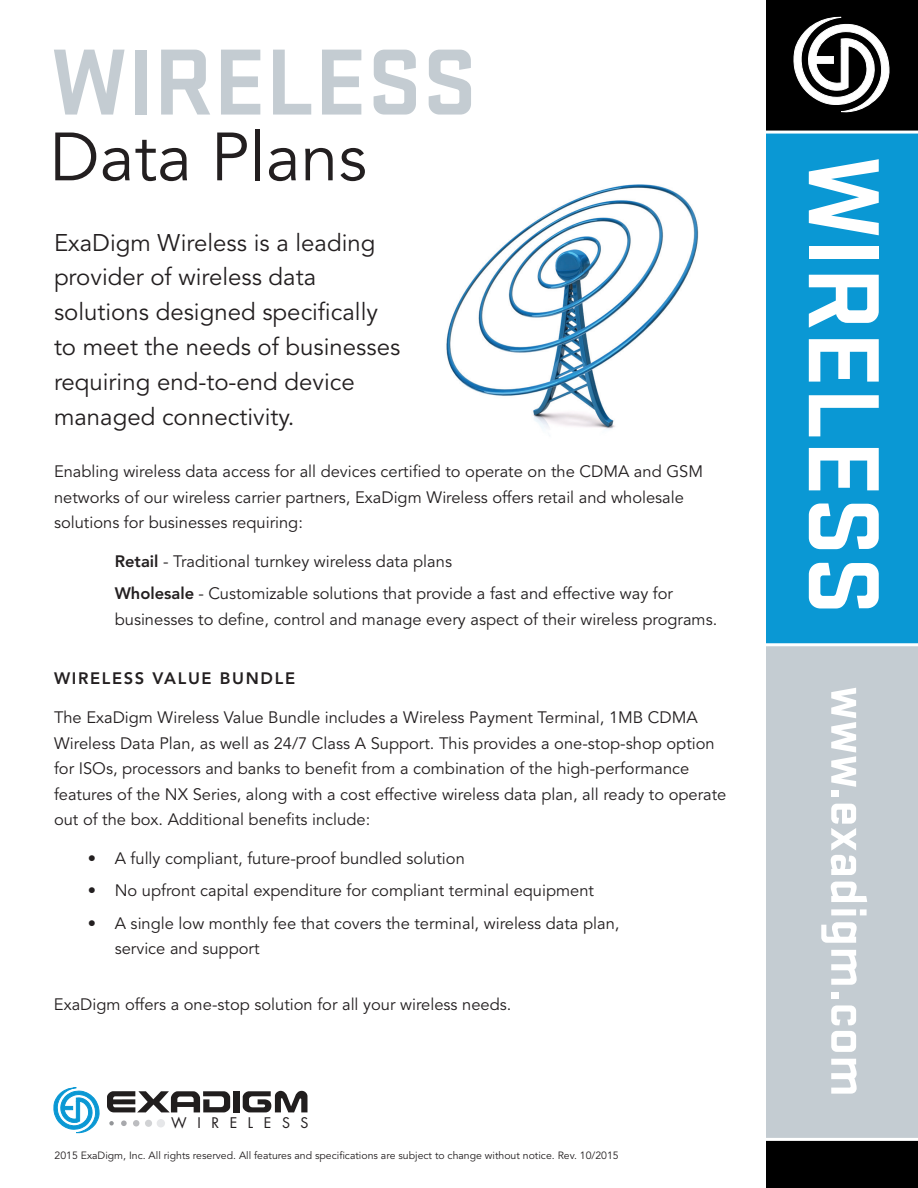
<style>
.page{position:relative;width:918px;height:1188px;background:#fff}
.page>*{position:absolute;margin:0;border:0;box-sizing:border-box;transform-origin:0 0}
.t1{font:700 105px "Stratum 1";color:#fff}
.t2{font:700 97.5px "Stratum 1";color:#c4ccd2}
.t3{font:67.5px "Avenir";color:#231f20}
.t4{font:700 52.5px "Stratum 1";color:#fff}
.t5{font:24px/34.8px "Avenir";color:#231f20}
.t6{font:16.5px/25.5px "Avenir";color:#231f20}
.t7{font:800 16.5px "Avenir";letter-spacing:.1em;color:#231f20}
.t8{font:14.25px "Futura";letter-spacing:.74em;color:#231f20}
.t9{font:10.5px "Avenir";color:#231f20}
.s1{font-weight:800}
</style>
<div class="page">
<img style="left:446px;top:184px;width:253px;height:246px">
<div style="left:767px;top:133px;width:151px;height:512px;background:#0a98d4"></div>
<div style="left:767px;top:0;width:151px;height:132px;background:#000"></div>
<div style="left:767px;top:1139px;width:151px;height:49px;background:#000"></div>
<div style="left:767px;top:645px;width:151px;height:494px;background:#c4ccd2"></div>
<svg style="left:794px;top:16px;width:96px;height:97px"></svg>
<div style="left:234px;top:1091px;width:6px;height:21px;background:#211e1e"></div>
<svg style="left:243px;top:1091px;width:64px;height:21px"></svg>
<svg style="left:107px;top:1091px;width:123px;height:21px"></svg>
<svg style="left:54px;top:1087px;width:46px;height:47px"></svg>
<div style="left:157px;top:1119px;width:8px;height:8px;background:#e6e7e9;border-radius:50%"></div>
<div style="left:145px;top:1120px;width:7px;height:7px;background:#d1d2d4;border-radius:50%"></div>
<div style="left:133px;top:1120px;width:6px;height:7px;background:#bcbdc0;border-radius:50%"></div>
<svg style="left:121px;top:1120px;width:6px;height:6px"></svg>
<svg style="left:109px;top:1121px;width:5px;height:4px"></svg>
<hr style="left:759px;top:643px;width:159px;height:3px;background:#fff">
<hr style="left:762px;top:1138px;width:156px;height:3px;background:#fff">
<hr style="left:429px;top:131px;width:489px;height:3px;background:#fff">
<h2 class="t2" style="left:51px;top:15px;width:427px">WIRELESS</h2>
<h3 class="t3" style="left:50px;top:118px;width:319px">Data Plans</h3>
<h3 class="t5" style="left:54px;top:226px;width:348px">ExaDigm Wireless is a leading provider of wireless data solutions designed specifically to meet the needs of businesses requiring end-to-end device managed connectivity.</h3>
<p class="t6" style="left:54px;top:459px;width:651px">Enabling wireless data access for all devices certified to operate on the CDMA and GSM networks of our wireless carrier partners, ExaDigm Wireless offers retail and wholesale solutions for businesses requiring:</p>
<p class="t6" style="left:115px;top:546px;width:560px;line-height:32.2px"><span class="s1">Retail</span> - Traditional turnkey wireless data plans<br><span class="s1">Wholesale</span> - Customizable solutions that provide a fast and effective way for</p>
<p class="t6" style="left:115px;top:607px;width:604px">businesses to define, control and manage every aspect of their wireless programs.</p>
<p class="t7" style="left:54px;top:669px;width:243px">WIRELESS VALUE BUNDLE</p>
<p class="t6" style="left:54px;top:705px;width:674px">The ExaDigm Wireless Value Bundle includes a Wireless Payment Terminal, 1MB CDMA Wireless Data Plan, as well as 24/7 Class A Support. This provides a one-stop-shop option for ISOs, processors and banks to benefit from a combination of the high-performance features of the NX Series, along with a cost effective wireless data plan, all ready to operate out of the box. Additional benefits include:</p>
<p class="t6" style="left:88px;top:846px;width:379px">• A fully compliant, future-proof bundled solution</p>
<p class="t6" style="left:88px;top:878px;width:508px">• No upfront capital expenditure for compliant terminal equipment</p>
<p class="t6" style="left:115px;top:911px;width:506px;text-indent:-27px">• A single low monthly fee that covers the terminal, wireless data plan, service and support</p>
<p class="t6" style="left:54px;top:992px;width:459px">ExaDigm offers a one-stop solution for all your wireless needs.</p>
<p class="t8" style="left:171px;top:1114px;width:139px">WIRELESS</p>
<p class="t9" style="left:55px;top:1149px;width:566px">2015 ExaDigm, Inc. All rights reserved. All features and specifications are subject to change without notice. Rev. 10/2015</p>
<h1 class="t1" style="left:916px;top:156px;width:460px;rotate:90deg">WIRELESS</h1>
<h3 class="t4" style="left:885px;top:686px;width:412px;rotate:90deg">www.exadigm.com</h3>
</div>
